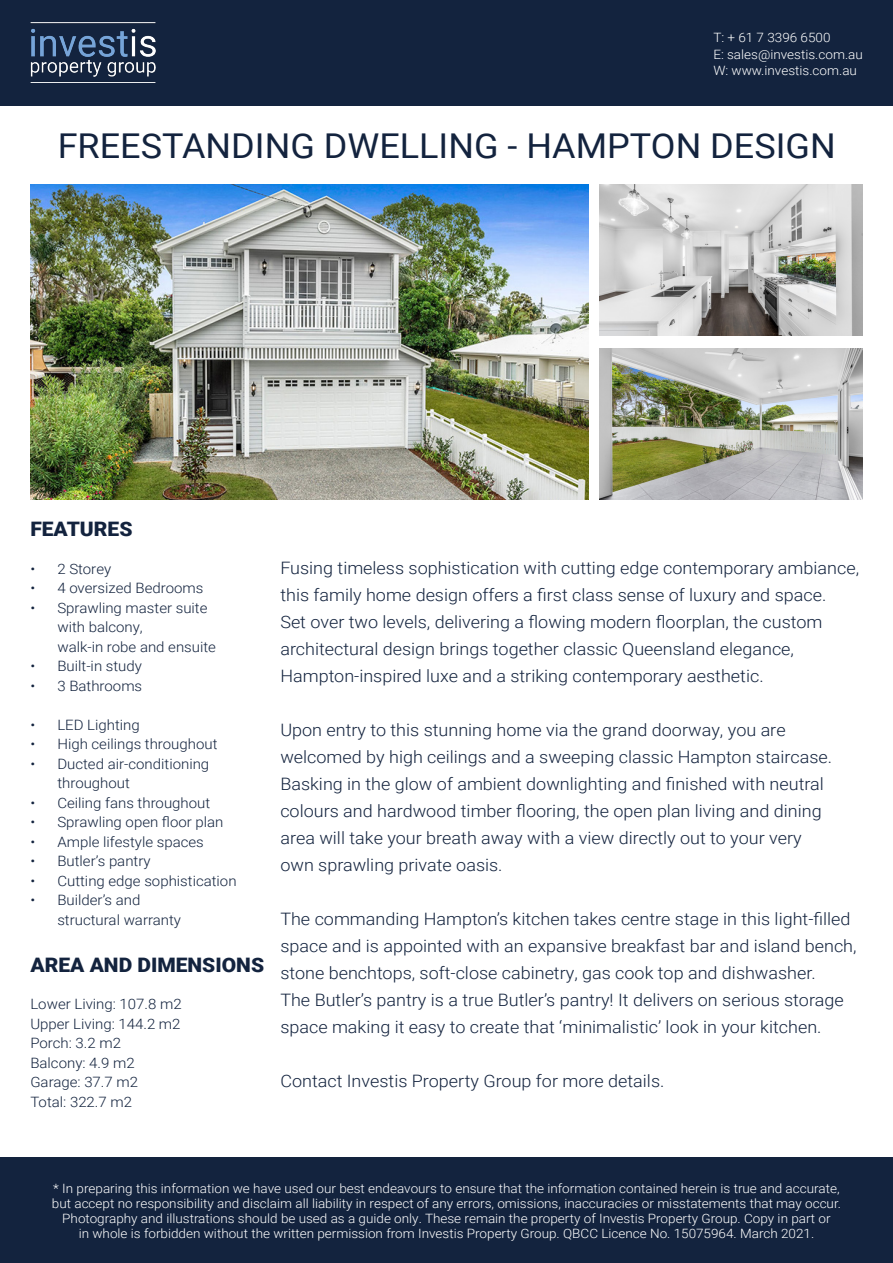
<style>
.page{position:relative;width:893px;height:1263px;background:#fff}
.page>*{position:absolute;margin:0;border:0;box-sizing:border-box;transform-origin:0 0}
.Body_Text_-_For_Exce{font:34.2px "Roboto";color:#13233e;scale:1.05 1}
.Body_Text_-_For_Exce-2{font:900 19.95px "Roboto";color:#13233e;scale:1.05 1}
.Body_Text_-_For_Exce-3{font:300 17.1px/27px "Roboto";color:#13233e;scale:1.05 1}
.Body_Text_-_For_Exce-4{font:300 14.25px/19.5px "Roboto";color:#13233e;scale:1.05 1}
.Body_Text_-_For_Exce-5{font:300 12.9px/15px "Roboto";color:#fff;text-align:center;scale:1.05 1}
</style>
<div class="page">
<div style="left:0;top:0;width:893px;height:105px;background:#13233e"></div>
<img style="left:30px;top:23px;width:126px;height:54px">
<img style="left:30px;top:185px;width:558px;height:315px">
<img style="left:599px;top:185px;width:264px;height:151px">
<img style="left:599px;top:349px;width:264px;height:151px">
<div style="left:0;top:1158px;width:893px;height:105px;background:#13233e"></div>
<p class="Body_Text_-_For_Exce-5" style="left:713px;top:29px;width:113px">T: + 61 7 3396 6500</p>
<p class="Body_Text_-_For_Exce-5" style="left:713px;top:46px;width:144px">E: sales@investis.com.au</p>
<p class="Body_Text_-_For_Exce-5" style="left:713px;top:62px;width:138px">W: www.investis.com.au</p>
<p class="Body_Text_-_For_Exce" style="left:58px;top:122px;width:742px">FREESTANDING DWELLING - HAMPTON DESIGN</p>
<p class="Body_Text_-_For_Exce-2" style="left:30px;top:515px;width:99px">FEATURES</p>
<p class="Body_Text_-_For_Exce-4" style="left:30px;top:558px;width:78px">• 2 Storey</p>
<p class="Body_Text_-_For_Exce-4" style="left:30px;top:578px;width:166px">• 4 oversized Bedrooms</p>
<p class="Body_Text_-_For_Exce-4" style="left:57px;top:597px;width:153px;text-indent:-27px">• Sprawling master suite with balcony,<br>walk-in robe and ensuite</p>
<p class="Body_Text_-_For_Exce-4" style="left:30px;top:656px;width:108px">• Built-in study</p>
<p class="Body_Text_-_For_Exce-4" style="left:30px;top:675px;width:108px">• 3 Bathrooms</p>
<p class="Body_Text_-_For_Exce-4" style="left:30px;top:714px;width:106px">• LED Lighting</p>
<p class="Body_Text_-_For_Exce-4" style="left:30px;top:734px;width:180px">• High ceilings throughout</p>
<p class="Body_Text_-_For_Exce-4" style="left:57px;top:753px;width:146px;text-indent:-27px">• Ducted air-conditioning throughout</p>
<p class="Body_Text_-_For_Exce-4" style="left:30px;top:792px;width:173px">• Ceiling fans throughout</p>
<p class="Body_Text_-_For_Exce-4" style="left:30px;top:812px;width:185px">• Sprawling open floor plan</p>
<p class="Body_Text_-_For_Exce-4" style="left:30px;top:831px;width:167px">• Ample lifestyle spaces</p>
<p class="Body_Text_-_For_Exce-4" style="left:30px;top:851px;width:116px">• Butler’s pantry</p>
<p class="Body_Text_-_For_Exce-4" style="left:30px;top:870px;width:198px">• Cutting edge sophistication</p>
<p class="Body_Text_-_For_Exce-4" style="left:57px;top:890px;width:119px;text-indent:-27px">• Builder’s and structural warranty</p>
<p class="Body_Text_-_For_Exce-2" style="left:30px;top:951px;width:224px">AREA AND DIMENSIONS</p>
<p class="Body_Text_-_For_Exce-4" style="left:30px;top:994px;width:146px">Lower Living: 107.8 m2</p>
<p class="Body_Text_-_For_Exce-4" style="left:30px;top:1013px;width:145px">Upper Living: 144.2 m2</p>
<p class="Body_Text_-_For_Exce-4" style="left:30px;top:1033px;width:104px">Porch: 3.2 m2<br>Balcony: 4.9 m2<br>Garage: 37.7 m2<br>Total: 322.7 m2</p>
<p class="Body_Text_-_For_Exce-3" style="left:280px;top:553px;width:553px">Fusing timeless sophistication with cutting edge contemporary ambiance, this family home design offers a first class sense of luxury and space.<br>Set over two levels, delivering a flowing modern floorplan, the custom architectural design brings together classic Queensland elegance, Hampton-inspired luxe and a striking contemporary aesthetic.</p>
<p class="Body_Text_-_For_Exce-3" style="left:280px;top:715px;width:527px">Upon entry to this stunning home via the grand doorway, you are welcomed by high ceilings and a sweeping classic Hampton staircase.<br>Basking in the glow of ambient downlighting and finished with neutral colours and hardwood timber flooring, the open plan living and dining area will take your breath away with a view directly out to your very own sprawling private oasis.</p>
<p class="Body_Text_-_For_Exce-3" style="left:280px;top:904px;width:550px">The commanding Hampton’s kitchen takes centre stage in this light-filled space and is appointed with an expansive breakfast bar and island bench, stone benchtops, soft-close cabinetry, gas cook top and dishwasher.</p>
<p class="Body_Text_-_For_Exce-3" style="left:280px;top:985px;width:538px">The Butler’s pantry is a true Butler’s pantry! It delivers on serious storage space making it easy to create that ‘minimalistic’ look in your kitchen.</p>
<p class="Body_Text_-_For_Exce-3" style="left:280px;top:1066px;width:367px">Contact Investis Property Group for more details.</p>
<p class="Body_Text_-_For_Exce-5" style="left:52px;top:1180px;width:753px">* In preparing this information we have used our best endeavours to ensure that the information contained herein is true and accurate, but accept no responsibility and disclaim all liability in respect of any errors, omissions, inaccuracies or misstatements that may occur.<br>Photography and illustrations should be used as a guide only. These remain the property of Investis Property Group. Copy in part or<br>in whole is forbidden without the written permission from Investis Property Group. QBCC Licence No. 15075964. March 2021.</p>
</div>
